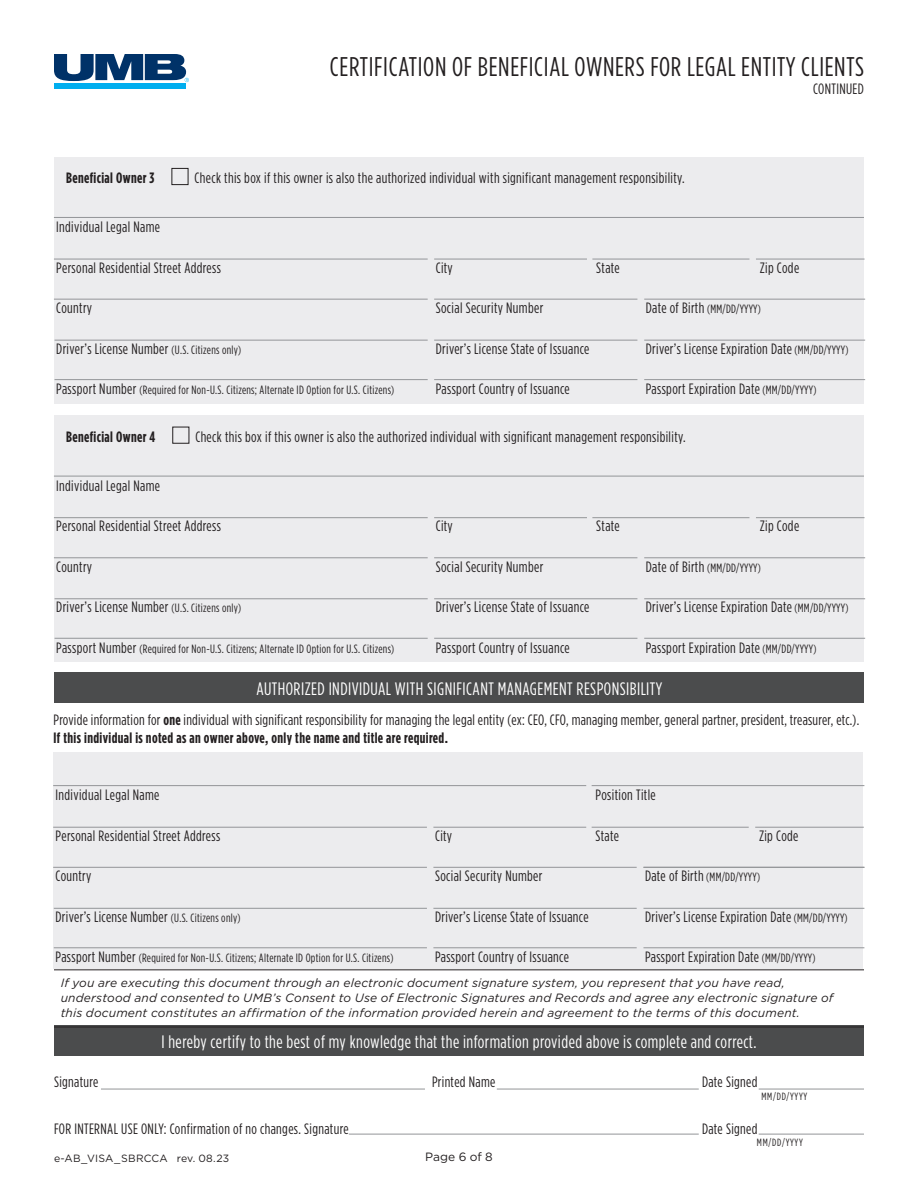
<style>
.page{position:relative;width:918px;height:1188px;background:#fff}
.page>*{position:absolute;margin:0;border:0;box-sizing:border-box;transform-origin:0 0}
.t1{font:27px "Gotham Condensed";letter-spacing:.025em;color:#231f20}
.t2{font:18px "Gotham Condensed";letter-spacing:.025em;color:#fff}
.t3{font:15px/18px "Gotham Condensed";letter-spacing:.025em;color:#231f20}
.t4{font:700 15px "Gotham Condensed";letter-spacing:.025em;color:#231f20}
.t5{font:italic 12px/15px "Gotham";letter-spacing:.01em;color:#231f20}
.t6{font:12px "Gotham Condensed";letter-spacing:.025em;color:#231f20}
.t7{font:12px "Gotham";letter-spacing:.005em;color:#231f20}
.t8{font:10.5px "Gotham";letter-spacing:.015em;color:#231f20}
.t9{font:10.5px "Gotham Condensed";letter-spacing:.065em;color:#231f20}
.s1{font-size:15px}
.s2{font-size:12px}
.s3{font-weight:700}
</style>
<div class="page">
<div style="left:54px;top:1026px;width:810px;height:30px;background:#4b4c4d"></div>
<hr style="left:101px;top:1089px;width:324px;height:1px;background:#939598">
<hr style="left:497px;top:1089px;width:202px;height:1px;background:#939598">
<hr style="left:759px;top:1089px;width:105px;height:1px;background:#939598">
<div style="left:54px;top:673px;width:810px;height:30px;background:#4b4c4d"></div>
<div style="left:54px;top:415px;width:810px;height:247px;background:#ececee"></div>
<hr style="left:54px;top:476px;width:810px;height:1px;background:#939598">
<hr style="left:54px;top:517px;width:374px;height:1px;background:#939598">
<hr style="left:434px;top:517px;width:153px;height:1px;background:#939598">
<hr style="left:592px;top:517px;width:157px;height:1px;background:#939598">
<hr style="left:756px;top:517px;width:109px;height:1px;background:#939598">
<hr style="left:54px;top:557px;width:374px;height:1px;background:#939598">
<hr style="left:434px;top:557px;width:203px;height:1px;background:#939598">
<hr style="left:55px;top:598px;width:373px;height:1px;background:#939598">
<hr style="left:434px;top:598px;width:203px;height:1px;background:#939598">
<hr style="left:644px;top:598px;width:221px;height:1px;background:#939598">
<hr style="left:55px;top:638px;width:373px;height:1px;background:#939598">
<hr style="left:434px;top:638px;width:203px;height:1px;background:#939598">
<hr style="left:644px;top:638px;width:221px;height:1px;background:#939598">
<div style="left:172px;top:427px;width:17px;height:17px;border:1px solid #231f20"></div>
<hr style="left:644px;top:557px;width:221px;height:1px;background:#939598">
<div style="left:54px;top:157px;width:810px;height:247px;background:#ececee"></div>
<hr style="left:54px;top:217px;width:810px;height:1px;background:#939598">
<hr style="left:54px;top:259px;width:374px;height:1px;background:#939598">
<hr style="left:434px;top:259px;width:153px;height:1px;background:#939598">
<hr style="left:592px;top:259px;width:157px;height:1px;background:#939598">
<hr style="left:756px;top:259px;width:109px;height:1px;background:#939598">
<hr style="left:54px;top:299px;width:374px;height:1px;background:#939598">
<hr style="left:434px;top:299px;width:203px;height:1px;background:#939598">
<hr style="left:55px;top:340px;width:373px;height:1px;background:#939598">
<hr style="left:434px;top:340px;width:203px;height:1px;background:#939598">
<hr style="left:644px;top:340px;width:221px;height:1px;background:#939598">
<hr style="left:55px;top:379px;width:373px;height:1px;background:#939598">
<hr style="left:434px;top:379px;width:203px;height:1px;background:#939598">
<hr style="left:644px;top:379px;width:221px;height:1px;background:#939598">
<div style="left:172px;top:168px;width:16px;height:17px;border:1px solid #231f20"></div>
<hr style="left:644px;top:299px;width:221px;height:1px;background:#939598">
<div style="left:53px;top:752px;width:810px;height:217px;background:#ececee"></div>
<hr style="left:53px;top:785px;width:533px;height:1px;background:#939598">
<hr style="left:53px;top:827px;width:374px;height:1px;background:#939598">
<hr style="left:433px;top:827px;width:153px;height:1px;background:#939598">
<hr style="left:592px;top:827px;width:157px;height:1px;background:#939598">
<hr style="left:755px;top:827px;width:109px;height:1px;background:#939598">
<hr style="left:53px;top:867px;width:374px;height:1px;background:#939598">
<hr style="left:433px;top:867px;width:204px;height:1px;background:#939598">
<hr style="left:54px;top:908px;width:373px;height:1px;background:#939598">
<hr style="left:433px;top:908px;width:204px;height:1px;background:#939598">
<hr style="left:643px;top:908px;width:221px;height:1px;background:#939598">
<hr style="left:54px;top:947px;width:373px;height:1px;background:#939598">
<hr style="left:433px;top:947px;width:204px;height:1px;background:#939598">
<hr style="left:643px;top:947px;width:221px;height:1px;background:#939598">
<hr style="left:643px;top:867px;width:221px;height:1px;background:#939598">
<hr style="left:592px;top:785px;width:272px;height:1px;background:#939598">
<hr style="left:349px;top:1134px;width:350px;height:1px;background:#939598">
<hr style="left:759px;top:1134px;width:105px;height:1px;background:#939598">
<hr style="left:54px;top:970px;width:810px;height:1px;background:#231f20">
<hr style="left:54px;top:1027px;width:810px;height:1px;background:#231f20">
<div style="left:54px;top:84px;width:131px;height:5px;background:#00aeef"></div>
<svg style="left:54px;top:54px;width:135px;height:28px"></svg>
<p class="t1" style="left:330px;top:51px;width:536px">CERTIFICATION OF BENEFICIAL OWNERS FOR LEGAL ENTITY CLIENTS</p>
<p class="t3" style="left:813px;top:79px;width:52px">CONTINUED</p>
<p class="t4" style="left:66px;top:169px;width:90px">Beneficial Owner 3</p>
<p class="t3" style="left:194px;top:169px;width:492px">Check this box if this owner is also the authorized individual with significant management responsibility.</p>
<p class="t3" style="left:56px;top:218px;width:105px">Individual Legal Name</p>
<p class="t3" style="left:56px;top:258px;width:166px">Personal Residential Street Address</p>
<p class="t3" style="left:436px;top:258px;width:19px">City</p>
<p class="t3" style="left:596px;top:258px;width:25px">State</p>
<p class="t3" style="left:760px;top:258px;width:41px">Zip Code</p>
<p class="t3" style="left:56px;top:299px;width:37px">Country</p>
<p class="t3" style="left:436px;top:299px;width:109px">Social Security Number</p>
<p class="t6" style="left:646px;top:302px;width:117px"><span class="s1">Date of Birth</span> (MM/DD/YYYY)</p>
<p class="t3" style="left:56px;top:339px;width:186px">Driver’s License Number <span class="s2">(U.S. Citizens only)</span></p>
<p class="t3" style="left:436px;top:339px;width:155px">Driver’s License State of Issuance</p>
<p class="t3" style="left:646px;top:339px;width:204px">Driver’s License Expiration Date <span class="s2">(MM/DD/YYYY)</span></p>
<p class="t6" style="left:56px;top:383px;width:340px"><span class="s1">Passport Number</span> (Required for Non-U.S. Citizens; Alternate ID Option for U.S. Citizens)</p>
<p class="t3" style="left:436px;top:380px;width:135px">Passport Country of Issuance</p>
<p class="t3" style="left:646px;top:380px;width:172px">Passport Expiration Date <span class="s2">(MM/DD/YYYY)</span></p>
<p class="t4" style="left:66px;top:428px;width:91px">Beneficial Owner 4</p>
<p class="t3" style="left:195px;top:428px;width:492px">Check this box if this owner is also the authorized individual with significant management responsibility.</p>
<p class="t3" style="left:56px;top:476px;width:105px">Individual Legal Name</p>
<p class="t3" style="left:56px;top:517px;width:166px">Personal Residential Street Address</p>
<p class="t3" style="left:436px;top:517px;width:19px">City</p>
<p class="t3" style="left:596px;top:517px;width:25px">State</p>
<p class="t3" style="left:760px;top:517px;width:41px">Zip Code</p>
<p class="t3" style="left:56px;top:557px;width:37px">Country</p>
<p class="t3" style="left:436px;top:557px;width:109px">Social Security Number</p>
<p class="t6" style="left:646px;top:561px;width:117px"><span class="s1">Date of Birth</span> (MM/DD/YYYY)</p>
<p class="t3" style="left:56px;top:598px;width:186px">Driver’s License Number <span class="s2">(U.S. Citizens only)</span></p>
<p class="t3" style="left:436px;top:598px;width:155px">Driver’s License State of Issuance</p>
<p class="t3" style="left:646px;top:598px;width:204px">Driver’s License Expiration Date <span class="s2">(MM/DD/YYYY)</span></p>
<p class="t6" style="left:56px;top:642px;width:340px"><span class="s1">Passport Number</span> (Required for Non-U.S. Citizens; Alternate ID Option for U.S. Citizens)</p>
<p class="t3" style="left:436px;top:638px;width:135px">Passport Country of Issuance</p>
<p class="t3" style="left:646px;top:638px;width:172px">Passport Expiration Date <span class="s2">(MM/DD/YYYY)</span></p>
<p class="t2" style="left:257px;top:678px;width:407px">AUTHORIZED INDIVIDUAL WITH SIGNIFICANT MANAGEMENT RESPONSIBILITY</p>
<p class="t3" style="left:54px;top:711px;width:807px">Provide information for <span class="s3">one</span> individual with significant responsibility for managing the legal entity (ex: CEO, CFO, managing member, general partner, president, treasurer, etc.).<br><span class="s3">If this individual is noted as an owner above, only the name and title are required.</span></p>
<p class="t3" style="left:56px;top:786px;width:105px">Individual Legal Name</p>
<p class="t3" style="left:596px;top:786px;width:62px">Position Title</p>
<p class="t3" style="left:56px;top:827px;width:166px">Personal Residential Street Address</p>
<p class="t3" style="left:435px;top:827px;width:19px">City</p>
<p class="t3" style="left:596px;top:827px;width:25px">State</p>
<p class="t3" style="left:759px;top:827px;width:41px">Zip Code</p>
<p class="t3" style="left:56px;top:867px;width:37px">Country</p>
<p class="t3" style="left:435px;top:867px;width:109px">Social Security Number</p>
<p class="t6" style="left:645px;top:870px;width:117px"><span class="s1">Date of Birth</span> (MM/DD/YYYY)</p>
<p class="t3" style="left:56px;top:908px;width:186px">Driver’s License Number <span class="s2">(U.S. Citizens only)</span></p>
<p class="t3" style="left:435px;top:908px;width:155px">Driver’s License State of Issuance</p>
<p class="t3" style="left:645px;top:908px;width:204px">Driver’s License Expiration Date <span class="s2">(MM/DD/YYYY)</span></p>
<p class="t6" style="left:56px;top:951px;width:340px"><span class="s1">Passport Number</span> (Required for Non-U.S. Citizens; Alternate ID Option for U.S. Citizens)</p>
<p class="t3" style="left:435px;top:948px;width:135px">Passport Country of Issuance</p>
<p class="t3" style="left:645px;top:948px;width:172px">Passport Expiration Date <span class="s2">(MM/DD/YYYY)</span></p>
<p class="t5" style="left:61px;top:975px;width:774px">If you are executing this document through an electronic document signature system, you represent that you have read, understood and consented to UMB’s Consent to Use of Electronic Signatures and Records and agree any electronic signature of this document constitutes an affirmation of the information provided herein and agreement to the terms of this document.</p>
<p class="t2" style="left:161px;top:1031px;width:597px">I hereby certify to the best of my knowledge that the information provided above is complete and correct.</p>
<p class="t3" style="left:54px;top:1072px;width:46px">Signature</p>
<p class="t3" style="left:432px;top:1072px;width:65px">Printed Name</p>
<p class="t3" style="left:702px;top:1072px;width:57px">Date Signed</p>
<p class="t3" style="left:54px;top:1119px;width:296px">FOR INTERNAL USE ONLY: Confirmation of no changes. Signature</p>
<p class="t3" style="left:702px;top:1119px;width:57px">Date Signed</p>
<p class="t9" style="left:761px;top:1090px;width:48px">MM/DD/YYYY</p>
<p class="t9" style="left:757px;top:1136px;width:48px">MM/DD/YYYY</p>
<p class="t8" style="left:54px;top:1151px;width:177px">e-AB_VISA_SBRCCA rev. 08.23</p>
<p class="t7" style="left:425px;top:1149px;width:69px">Page 6 of 8</p>
</div>
